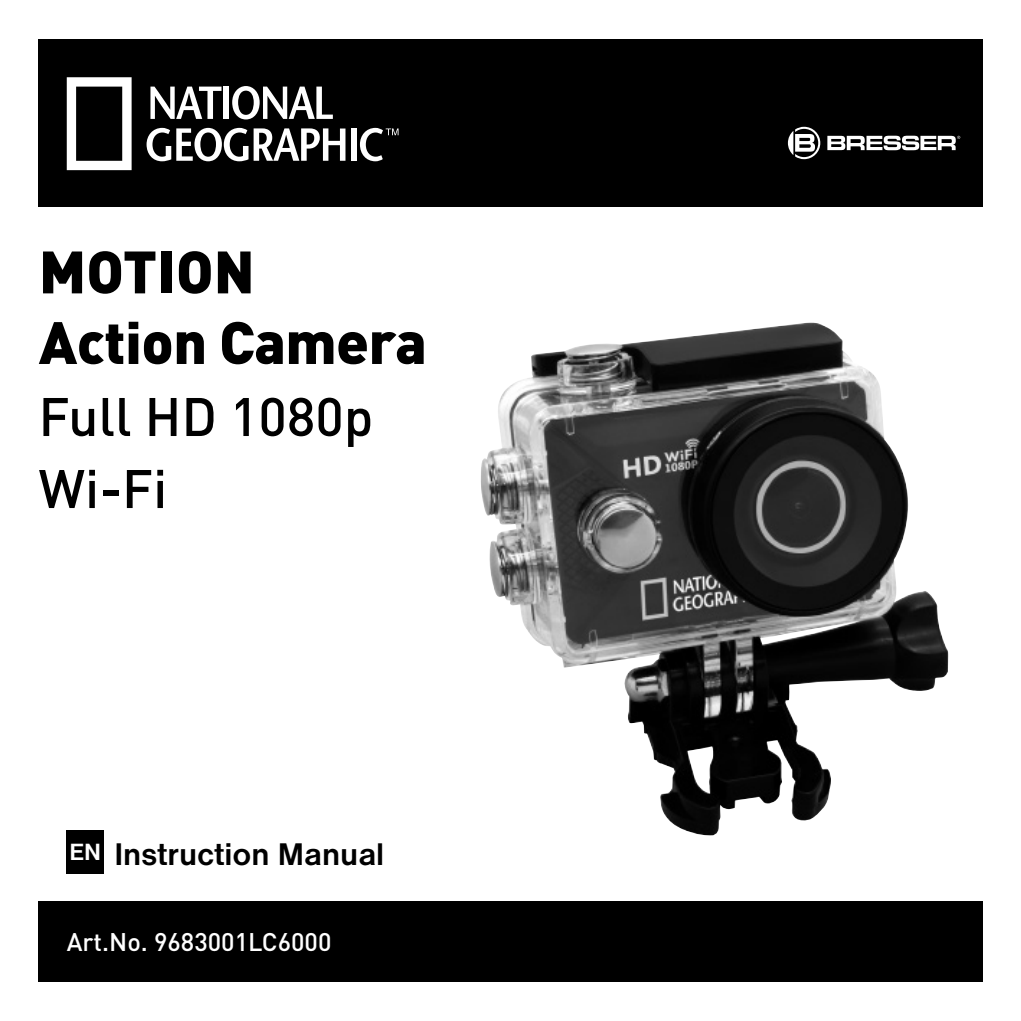
<style>
.page{position:relative;width:1021px;height:1021px;background:#fff}
.page>*{position:absolute;margin:0;border:0;box-sizing:border-box;transform-origin:0 0}
.t1{font:900 58.8px/70.4px "DINOT";letter-spacing:-.01em;color:#000}
.t2{font:500 53.6px/72px "DINOT";color:#000}
.t3{font:700 32.4px "Nimbus San DCE";color:#000}
.t4{font:500 25.2px "DINOT";color:#fff}
.s1{font-family:"Nimbus San D";font-size:24.4px;color:#fff}
</style>
<div class="page">
<div style="left:38px;top:900px;width:944px;height:81px;background:#000"></div>
<div style="left:38px;top:39px;width:944px;height:168px;background:#000"></div>
<svg style="left:67px;top:77px;width:65px;height:93px"></svg>
<svg style="left:150px;top:87px;width:71px;height:32px"></svg>
<div style="left:223px;top:87px;width:6px;height:32px;background:#fff"></div>
<svg style="left:232px;top:86px;width:101px;height:33px"></svg>
<svg style="left:146px;top:128px;width:199px;height:33px"></svg>
<div style="left:351px;top:128px;width:5px;height:33px;background:#fff"></div>
<svg style="left:360px;top:128px;width:38px;height:33px"></svg>
<svg style="left:827px;top:136px;width:133px;height:14px"></svg>
<svg style="left:788px;top:127px;width:32px;height:32px"></svg>
<div style="left:67px;top:830px;width:37px;height:44px;background:#000"></div>
<img style="left:481px;top:323px;width:467px;height:513px">
<h1 class="t1" style="left:39px;top:234px;width:389px">MOTION<br>Action Camera</h1>
<h2 class="t2" style="left:38px;top:378px;width:336px">Full HD 1080p<br>Wi-Fi</h2>
<p class="t3" style="left:69px;top:835px;width:316px"><span class="s1">EN</span> Instruction Manual</p>
<p class="t4" style="left:67px;top:924px;width:266px">Art.No. 9683001LC6000</p>
</div>
